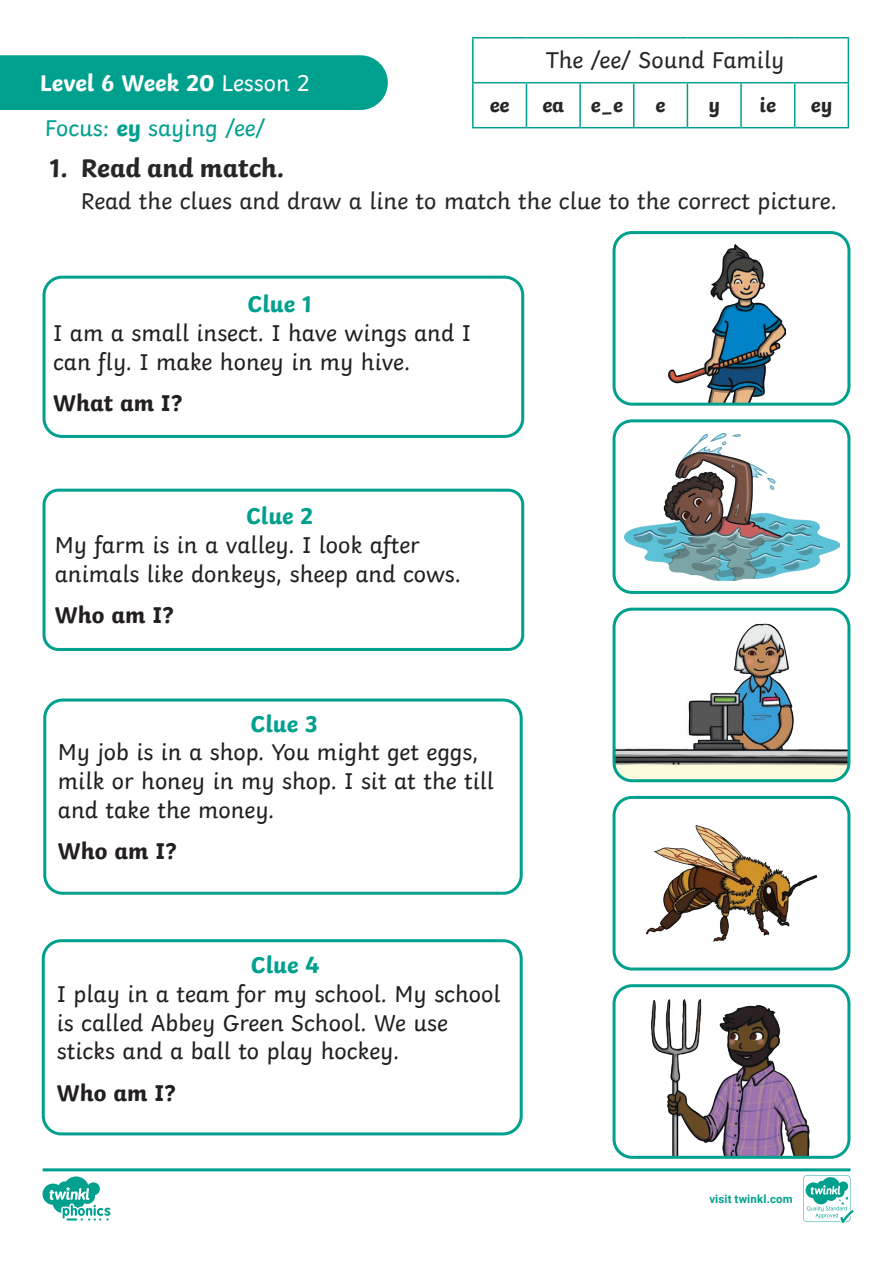
<style>
.page{position:relative;width:893px;height:1263px;background:#fff}
.page>*{position:absolute;margin:0;border:0;box-sizing:border-box;transform-origin:0 0}
.t1{font:700 27px "Twinkl";color:#282526}
.t2{font:24px/28.8px "Twinkl";color:#231f20}
.KS1_Body_Copy{font:24px "Twinkl";color:#282526}
.t3{font:700 24px "Twinkl";color:#231f20}
.t4{font:700 24px "Twinkl";color:#00a08f}
.t5{font:700 24px "Twinkl";color:#fff}
.t6{font:24px "Twinkl";color:#00a08f}
.KS1_Body_Copy-2{font:700 21px "Twinkl";color:#282526}
.t7{font:700 11.4px "Roboto";letter-spacing:.02em;color:#00a08f}
.s1{font-weight:400}
.s2{font-weight:700}
</style>
<div class="page">
<svg style="left:43px;top:1168px;width:810px;height:55px"></svg>
<img style="left:669px;top:244px;width:117px;height:158px">
<div style="left:612px;top:231px;width:238px;height:175px;border:3px solid #00a08f;border-radius:18px"></div>
<img style="left:624px;top:433px;width:216px;height:147px">
<div style="left:612px;top:419px;width:238px;height:175px;border:3px solid #00a08f;border-radius:18px"></div>
<img style="left:616px;top:624px;width:233px;height:157px">
<div style="left:612px;top:608px;width:238px;height:174px;border:3px solid #00a08f;border-radius:18px"></div>
<img style="left:646px;top:826px;width:171px;height:116px">
<div style="left:612px;top:796px;width:238px;height:174px;border:3px solid #00a08f;border-radius:18px"></div>
<img style="left:651px;top:999px;width:159px;height:156px">
<div style="left:612px;top:984px;width:238px;height:175px;border:3px solid #00a08f;border-radius:18px"></div>
<div style="left:43px;top:276px;width:481px;height:162px;border:3px solid #00a08f;border-radius:18px"></div>
<div style="left:43px;top:489px;width:481px;height:162px;border:3px solid #00a08f;border-radius:14px"></div>
<div style="left:43px;top:698px;width:480px;height:197px;border:3px solid #00a08f;border-radius:18px"></div>
<div style="left:42px;top:939px;width:481px;height:196px;border:3px solid #00a08f;border-radius:18px"></div>
<div style="left:0;top:55px;width:388px;height:55px;background:#00a08f"></div>
<hr style="left:472px;top:82px;width:54px;height:1px;background:#00a08f">
<hr style="left:526px;top:82px;width:54px;height:1px;background:#00a08f">
<hr style="left:526px;top:83px;width:1px;height:44px;background:#00a08f">
<hr style="left:580px;top:82px;width:54px;height:1px;background:#00a08f">
<hr style="left:579px;top:83px;width:2px;height:44px;background:#00a08f">
<hr style="left:634px;top:82px;width:53px;height:1px;background:#00a08f">
<hr style="left:633px;top:83px;width:1px;height:44px;background:#00a08f">
<hr style="left:687px;top:82px;width:54px;height:1px;background:#00a08f">
<hr style="left:741px;top:82px;width:54px;height:1px;background:#00a08f">
<hr style="left:795px;top:82px;width:54px;height:1px;background:#00a08f">
<hr style="left:794px;top:83px;width:1px;height:44px;background:#00a08f">
<hr style="left:687px;top:83px;width:1px;height:44px;background:#00a08f">
<hr style="left:740px;top:83px;width:2px;height:44px;background:#00a08f">
<hr style="left:472px;top:37px;width:54px;height:1px;background:#00a08f">
<hr style="left:472px;top:38px;width:2px;height:44px;background:#00a08f">
<hr style="left:526px;top:37px;width:54px;height:1px;background:#00a08f">
<hr style="left:580px;top:37px;width:54px;height:1px;background:#00a08f">
<hr style="left:634px;top:37px;width:53px;height:1px;background:#00a08f">
<hr style="left:687px;top:37px;width:54px;height:1px;background:#00a08f">
<hr style="left:741px;top:37px;width:54px;height:1px;background:#00a08f">
<hr style="left:795px;top:37px;width:54px;height:1px;background:#00a08f">
<hr style="left:848px;top:38px;width:1px;height:44px;background:#00a08f">
<hr style="left:472px;top:83px;width:2px;height:44px;background:#00a08f">
<hr style="left:848px;top:83px;width:1px;height:44px;background:#00a08f">
<hr style="left:472px;top:127px;width:54px;height:1px;background:#00a08f">
<hr style="left:526px;top:127px;width:54px;height:1px;background:#00a08f">
<hr style="left:580px;top:127px;width:54px;height:1px;background:#00a08f">
<hr style="left:634px;top:127px;width:53px;height:1px;background:#00a08f">
<hr style="left:687px;top:127px;width:54px;height:1px;background:#00a08f">
<hr style="left:741px;top:127px;width:54px;height:1px;background:#00a08f">
<hr style="left:795px;top:127px;width:54px;height:1px;background:#00a08f">
<p class="t5" style="left:40px;top:63px;width:271px">Level 6 Week 20 <span class="s1">Lesson 2</span></p>
<p class="t6" style="left:45px;top:110px;width:222px">Focus: <span class="s2">ey</span> saying /ee/</p>
<p class="KS1_Body_Copy" style="left:546px;top:42px;width:240px">The /ee/ Sound Family</p>
<p class="KS1_Body_Copy-2" style="left:490px;top:88px;width:21px">ee</p>
<p class="KS1_Body_Copy-2" style="left:542px;top:88px;width:23px">ea</p>
<p class="KS1_Body_Copy-2" style="left:591px;top:88px;width:34px">e_e</p>
<p class="KS1_Body_Copy-2" style="left:656px;top:88px;width:11px">e</p>
<p class="KS1_Body_Copy-2" style="left:708px;top:88px;width:13px">y</p>
<p class="KS1_Body_Copy-2" style="left:760px;top:88px;width:18px">ie</p>
<p class="KS1_Body_Copy-2" style="left:811px;top:88px;width:23px">ey</p>
<p class="t1" style="left:50px;top:146px;width:236px">1. Read and match.</p>
<p class="KS1_Body_Copy" style="left:81px;top:182px;width:757px">Read the clues and draw a line to match the clue to the correct picture.</p>
<p class="t4" style="left:248px;top:284px;width:66px">Clue 1</p>
<p class="t2" style="left:53px;top:316px;width:419px">I am a small insect. I have wings and I can fly. I make honey in my hive.</p>
<p class="t3" style="left:53px;top:383px;width:131px">What am I?</p>
<p class="t4" style="left:246px;top:496px;width:69px">Clue 2</p>
<p class="t2" style="left:55px;top:528px;width:408px">My farm is in a valley. I look after animals like donkeys, sheep and cows.</p>
<p class="t3" style="left:55px;top:595px;width:120px">Who am I?</p>
<p class="t4" style="left:251px;top:704px;width:69px">Clue 3</p>
<p class="t2" style="left:58px;top:736px;width:438px">My job is in a shop. You might get eggs, milk or honey in my shop. I sit at the till and take the money.</p>
<p class="t3" style="left:58px;top:831px;width:120px">Who am I?</p>
<p class="t4" style="left:251px;top:945px;width:70px">Clue 4</p>
<p class="t2" style="left:57px;top:977px;width:445px">I play in a team for my school. My school is called Abbey Green School. We use sticks and a ball to play hockey.</p>
<p class="t3" style="left:57px;top:1073px;width:120px">Who am I?</p>
<p class="t7" style="left:709px;top:1191px;width:85px">visit twinkl.com</p>
</div>
